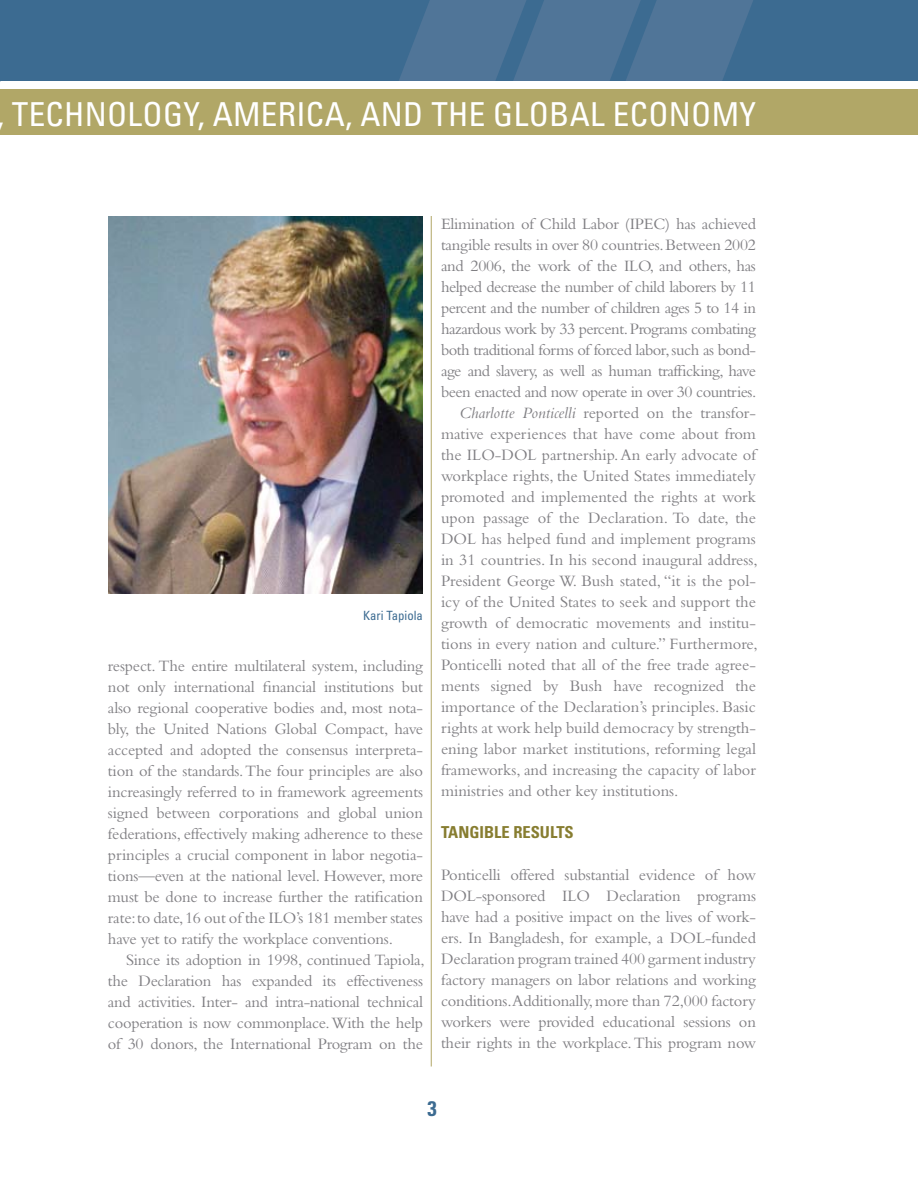
<style>
.page{position:relative;width:918px;height:1188px;background:#fff}
.page>*{position:absolute;margin:0;border:0;box-sizing:border-box;transform-origin:0 0}
.t1{font:condensed 33px "Univers";letter-spacing:.01em;color:#fff}
.t2{font:700 condensed 21px "Univers";color:#3c6b91}
.t3{font:16.5px/21px "Bembo";color:#807f83;text-align:justify}
.t4{font:16.5px "Bembo";letter-spacing:-.03em;color:#807f83}
.t5{font:700 condensed 16.5px "Univers";color:#877d30}
.t6{font:condensed 12.75px "Univers";color:#3c6b91}
.s1{font-style:italic}
</style>
<div class="page">
<div style="left:0;top:0;width:918px;height:81px;background:#3c6b91"></div>
<div style="left:0;top:90px;width:918px;height:45px;background:#b1a767"></div>
<svg style="left:399px;top:0;width:354px;height:81px"></svg>
<hr style="left:431px;top:216px;width:1px;height:850px;background:#b1a767">
<img style="left:108px;top:216px;width:315px;height:378px">
<h1 class="t1" style="left:-3px;top:93px;width:130px">, TECHNOLOG</h1>
<h1 class="t1" style="left:184px;top:93px;width:69px">Y, AMERICA</h1>
<h1 class="t1" style="left:345px;top:93px;width:188px">, AND THE GLOBAL</h1>
<h1 class="t1" style="left:613px;top:93px;width:145px">ECONOMY</h1>
<p class="t6" style="left:363px;top:608px;width:61px">KARI TAPIOLA</p>
<p class="t3" style="left:108px;top:655px;width:317px">respect. The entire multilateral system, including not only international financial institutions but also regional cooperative bodies and, most nota&shy;bly, the United Nations Global Compact, have accepted and adopted the consensus interpreta&shy;tion of the standards. The four principles are also increasingly referred to in framework agreements signed between corporations and global union federations, effectively making adherence to these principles a crucial component in labor negotia&shy;tions—even at the national level. However, more must be done to increase further the ratification rate: to date, 16 out of the ILO’s 181 member states have yet to ratify the workplace conventions.</p>
<p class="t3" style="left:108px;top:949px;width:318px;text-indent:18px">Since its adoption in 1998, continued Tapiola, the Declaration has expanded its effectiveness and activities. Inter- and intra-national technical cooperation is now commonplace. With the help of 30 donors, the International Program on the</p>
<p class="t3" style="left:441px;top:213px;width:316px">Elimination of Child Labor (IPEC) has achieved</p>
<p class="t3" style="left:441px;top:234px;width:317px">tangible results in over 80 countries. Between 2002</p>
<p class="t3" style="left:441px;top:255px;width:316px">and 2006, the work of the ILO, and others, has</p>
<p class="t4" style="left:441px;top:277px;width:316px">helped decrease the number of child laborers by 11</p>
<p class="t4" style="left:441px;top:298px;width:316px">percent and the number of children ages 5 to 14 in</p>
<p class="t4" style="left:441px;top:319px;width:317px">hazardous work by 33 percent. Programs combating</p>
<p class="t4" style="left:441px;top:340px;width:317px">both traditional forms of forced labor, such as bond-</p>
<p class="t4" style="left:441px;top:361px;width:316px">age and slavery, as well as human trafficking, have</p>
<p class="t4" style="left:441px;top:382px;width:317px">been enacted and now operate in over 30 countries.</p>
<p class="t3" style="left:459px;top:402px;width:298px"><span class="s1">Charlotte Ponticelli</span> reported on the transfor-</p>
<p class="t3" style="left:441px;top:423px;width:317px">mative experiences that have come about from</p>
<p class="t3" style="left:441px;top:444px;width:317px">the ILO-DOL partnership. An early advocate of</p>
<p class="t3" style="left:441px;top:465px;width:316px">workplace rights, the United States immediately</p>
<p class="t3" style="left:441px;top:486px;width:317px">promoted and implemented the rights at work</p>
<p class="t3" style="left:441px;top:507px;width:316px">upon passage of the Declaration. To date, the</p>
<p class="t3" style="left:441px;top:528px;width:316px">DOL has helped fund and implement programs</p>
<p class="t3" style="left:441px;top:549px;width:318px">in 31 countries. In his second inaugural address,</p>
<p class="t3" style="left:441px;top:570px;width:316px">President George W. Bush stated, “it is the pol-</p>
<p class="t3" style="left:441px;top:591px;width:317px">icy of the United States to seek and support the</p>
<p class="t3" style="left:441px;top:612px;width:316px">growth of democratic movements and institu-</p>
<p class="t3" style="left:441px;top:633px;width:318px">tions in every nation and culture.” Furthermore,</p>
<p class="t3" style="left:441px;top:654px;width:316px">Ponticelli noted that all of the free trade agree-</p>
<p class="t3" style="left:441px;top:675px;width:316px">ments signed by Bush have recognized the</p>
<p class="t3" style="left:441px;top:696px;width:316px">importance of the Declaration’s principles. Basic</p>
<p class="t3" style="left:441px;top:717px;width:317px">rights at work help build democracy by strength-</p>
<p class="t3" style="left:441px;top:738px;width:316px">ening labor market institutions, reforming legal</p>
<p class="t3" style="left:441px;top:759px;width:317px">frameworks, and increasing the capacity of labor</p>
<p class="t3" style="left:441px;top:780px;width:239px">ministries and other key institutions.</p>
<p class="t5" style="left:441px;top:822px;width:134px">TANGIBLE RESULTS</p>
<p class="t3" style="left:441px;top:864px;width:317px">Ponticelli offered substantial evidence of how DOL-sponsored ILO Declaration programs have had a positive impact on the lives of work&shy;ers. In Bangladesh, for example, a DOL-funded Declaration program trained 400 garment industry factory managers on labor relations and working conditions.Additionally, more than 72,000 factory workers were provided educational sessions on their rights in the workplace. This program now</p>
<p class="t2" style="left:427px;top:1095px;width:11px">3</p>
</div>
